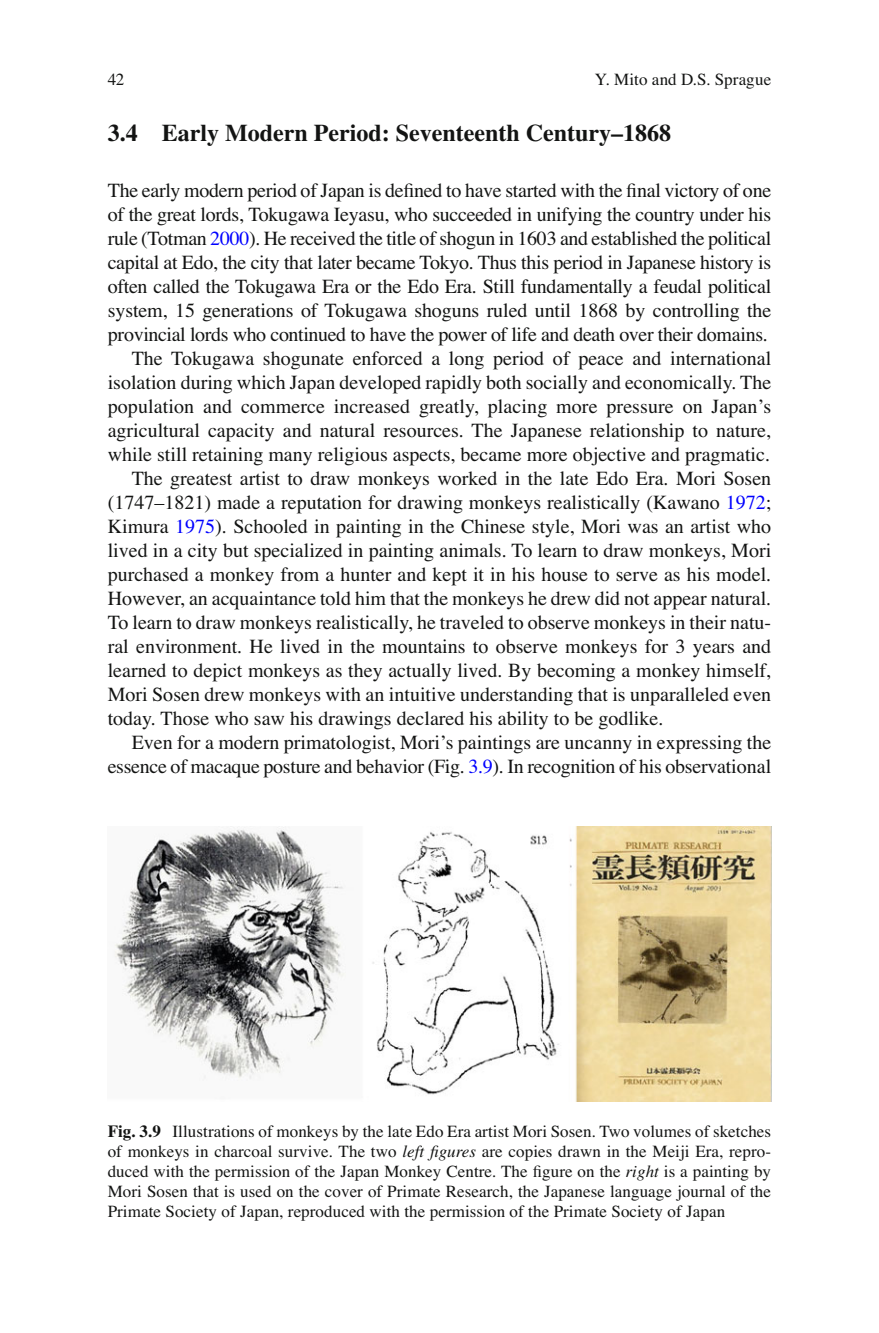
<style>
.page{position:relative;width:879px;height:1333px;background:#fff}
.page>*{position:absolute;margin:0;border:0;box-sizing:border-box;transform-origin:0 0}
.t1{font:700 24px "Times";color:#131413}
.t2{font:20px "Times";color:#131413}
.t3{font:20px "Times";letter-spacing:-.02em;color:#131413}
.t4{font:17px/20px "Times";letter-spacing:.005em;color:#131413;text-align:justify}
.s1{color:#00f}
.s2{font-weight:700}
.s3{font-style:italic}
</style>
<div class="page">
<img style="left:114px;top:826px;width:657px;height:275px">
<p class="t4" style="left:108px;top:71px;width:18px">42</p>
<p class="t4" style="left:595px;top:71px;width:178px">Y. Mito and D.S. Sprague</p>
<p class="t1" style="left:108px;top:124px;width:565px">3.4 Early Modern Period: Seventeenth Century–1868</p>
<p class="t2" style="left:108px;top:183px;width:665px">The early modern period of Japan is de fi ned to have started with the fi nal victory of one</p>
<p class="t2" style="left:108px;top:207px;width:665px">of the great lords, Tokugawa Ieyasu, who succeeded in unifying the country under his</p>
<p class="t2" style="left:108px;top:231px;width:665px">rule (Totman <span class="s1">2000</span> ) . He received the title of shogun in 1603 and established the political</p>
<p class="t2" style="left:108px;top:255px;width:665px">capital at Edo, the city that later became Tokyo. Thus this period in Japanese history is</p>
<p class="t2" style="left:108px;top:279px;width:665px">often called the Tokugawa Era or the Edo Era. Still fundamentally a feudal political</p>
<p class="t2" style="left:108px;top:303px;width:665px">system, 15 generations of Tokugawa shoguns ruled until 1868 by controlling the</p>
<p class="t3" style="left:108px;top:327px;width:661px">provincial lords who continued to have the power of life and death over their domains.</p>
<p class="t2" style="left:132px;top:351px;width:641px">The Tokugawa shogunate enforced a long period of peace and international</p>
<p class="t2" style="left:108px;top:375px;width:665px">isolation during which Japan developed rapidly both socially and economically. The</p>
<p class="t2" style="left:108px;top:399px;width:665px">population and commerce increased greatly, placing more pressure on Japan’s</p>
<p class="t2" style="left:108px;top:423px;width:665px">agricultural capacity and natural resources. The Japanese relationship to nature,</p>
<p class="t2" style="left:108px;top:447px;width:664px">while still retaining many religious aspects, became more objective and pragmatic.</p>
<p class="t2" style="left:132px;top:471px;width:641px">The greatest artist to draw monkeys worked in the late Edo Era. Mori Sosen</p>
<p class="t2" style="left:108px;top:495px;width:665px">(1747–1821) made a reputation for drawing monkeys realistically (Kawano <span class="s1">1972</span> ;</p>
<p class="t2" style="left:108px;top:519px;width:665px">Kimura <span class="s1">1975</span> ) . Schooled in painting in the Chinese style, Mori was an artist who</p>
<p class="t2" style="left:108px;top:543px;width:665px">lived in a city but specialized in painting animals. To learn to draw monkeys, Mori</p>
<p class="t2" style="left:108px;top:567px;width:665px">purchased a monkey from a hunter and kept it in his house to serve as his model.</p>
<p class="t2" style="left:108px;top:591px;width:665px">However, an acquaintance told him that the monkeys he drew did not appear natural.</p>
<p class="t2" style="left:108px;top:615px;width:665px">To learn to draw monkeys realistically, he traveled to observe monkeys in their natu-</p>
<p class="t2" style="left:108px;top:639px;width:665px">ral environment. He lived in the mountains to observe monkeys for 3 years and</p>
<p class="t2" style="left:108px;top:663px;width:665px">learned to depict monkeys as they actually lived. By becoming a monkey himself,</p>
<p class="t2" style="left:108px;top:687px;width:665px">Mori Sosen drew monkeys with an intuitive understanding that is unparalleled even</p>
<p class="t2" style="left:108px;top:711px;width:557px">today. Those who saw his drawings declared his ability to be godlike.</p>
<p class="t2" style="left:132px;top:735px;width:641px">Even for a modern primatologist, Mori’s paintings are uncanny in expressing the</p>
<p class="t2" style="left:108px;top:759px;width:665px">essence of macaque posture and behavior (Fig. <span class="s1">3.9</span> ). In recognition of his observational</p>
<p class="t4" style="left:108px;top:1122px;width:665px"><span class="s2">Fig. 3.9</span> Illustrations of monkeys by the late Edo Era artist Mori Sosen. Two volumes of sketches of monkeys in charcoal survive. The two <span class="s3">left fi gures</span> are copies drawn in the Meiji Era, repro&shy;duced with the permission of the Japan Monkey Centre. The fi gure on the <span class="s3">right</span> is a painting by Mori Sosen that is used on the cover of Primate Research, the Japanese language journal of the Primate Society of Japan, reproduced with the permission of the Primate Society of Japan</p>
</div>
